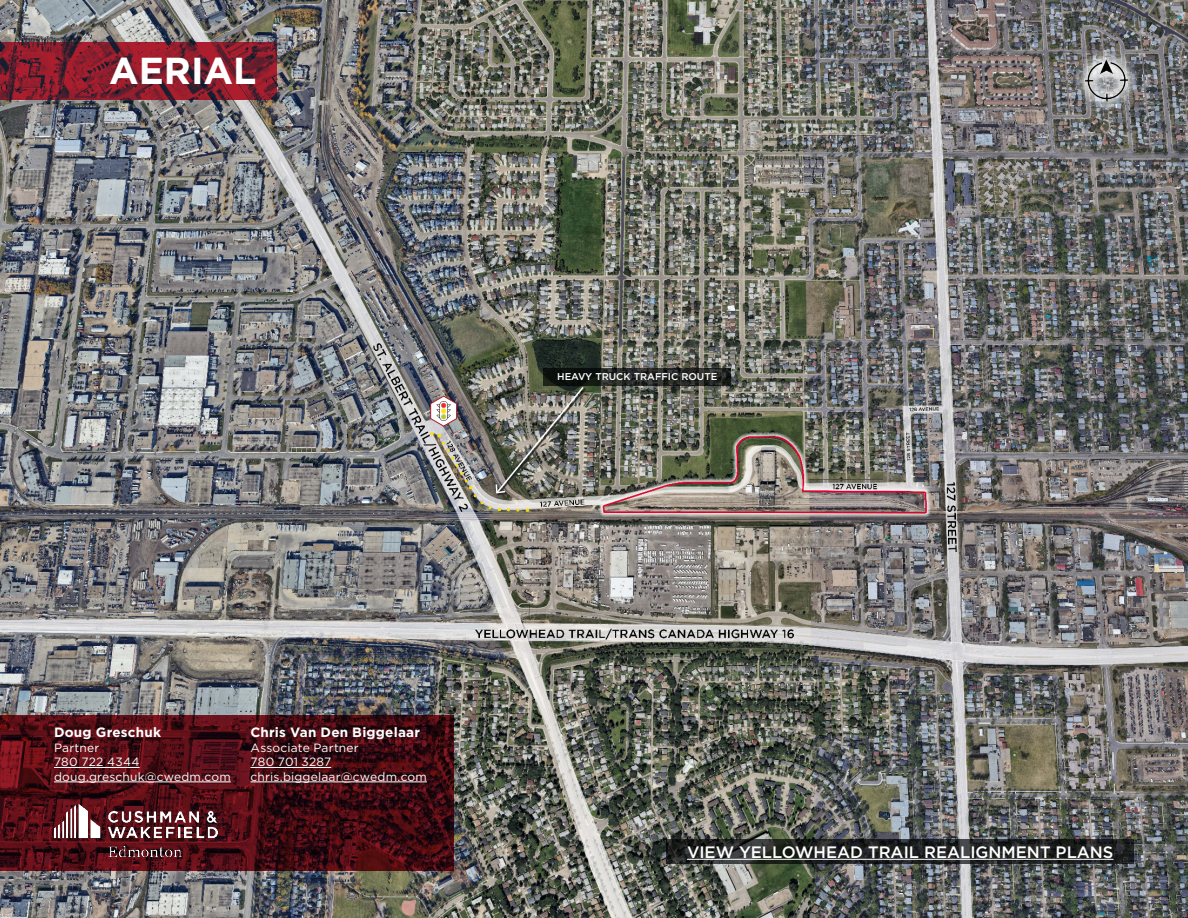
<style>
.page{position:relative;width:1188px;height:918px;background:#fff}
.page>*{position:absolute;margin:0;border:0;box-sizing:border-box;transform-origin:0 0}
.t1{font:700 37.5px "Gotham";color:#fff}
.t2{font:500 16.5px "Gotham";color:#fff}
.Broker_Name{font:700 13.5px "Gotham";letter-spacing:.015em;color:#fff}
.Broker_Contact_Smaller{font:12px/14.4px "Gotham";letter-spacing:.015em;color:#fff}
.t3{font:500 9.9px "Gotham";color:#fff}
</style>
<div class="page">
<img style="left:0;top:0;width:1188px;height:918px">
<svg style="left:0;top:42px;width:276px;height:57px;background:#7f1d2c"></svg>
<svg style="left:1071px;top:45px;width:72px;height:71px;background:#6f6f70"></svg>
<img style="left:1083px;top:53px;width:51px;height:56px">
<svg style="left:543px;top:368px;width:188px;height:18px;background:#1e211e"></svg>
<svg style="left:667px;top:839px;width:467px;height:25px;background:#232525"></svg>
<hr style="left:687px;top:859px;width:427px;height:1px;background:#fff">
<svg style="left:0;top:716px;width:454px;height:155px;background:#490d14"></svg>
<hr style="left:54px;top:767px;width:86px;height:1px;background:#fff">
<hr style="left:54px;top:782px;width:177px;height:1px;background:#fff">
<hr style="left:251px;top:767px;width:80px;height:1px;background:#fff">
<hr style="left:251px;top:782px;width:176px;height:1px;background:#fff">
<img style="left:430px;top:385px;width:155px;height:128px">
<img style="left:54px;top:804px;width:163px;height:52px">
<p class="t1" style="left:109px;top:46px;width:149px">AERIAL</p>
<p class="t3" style="left:557px;top:370px;width:162px">HEAVY TRUCK TRAFFIC ROUTE</p>
<p class="Broker_Name" style="left:54px;top:724px;width:109px">Doug Greschuk</p>
<p class="Broker_Contact_Smaller" style="left:54px;top:740px;width:178px">Partner<br>780 722 4344 doug.greschuk@cwedm.com</p>
<p class="Broker_Name" style="left:251px;top:724px;width:171px">Chris Van Den Biggelaar</p>
<p class="Broker_Contact_Smaller" style="left:251px;top:740px;width:110px">Associate Partner</p>
<p class="Broker_Contact_Smaller" style="left:251px;top:755px;width:178px">780 701 3287 chris.biggelaar@cwedm.com</p>
<p class="t2" style="left:687px;top:841px;width:428px">VIEW YELLOWHEAD TRAIL REALIGNMENT PLANS</p>
</div>
